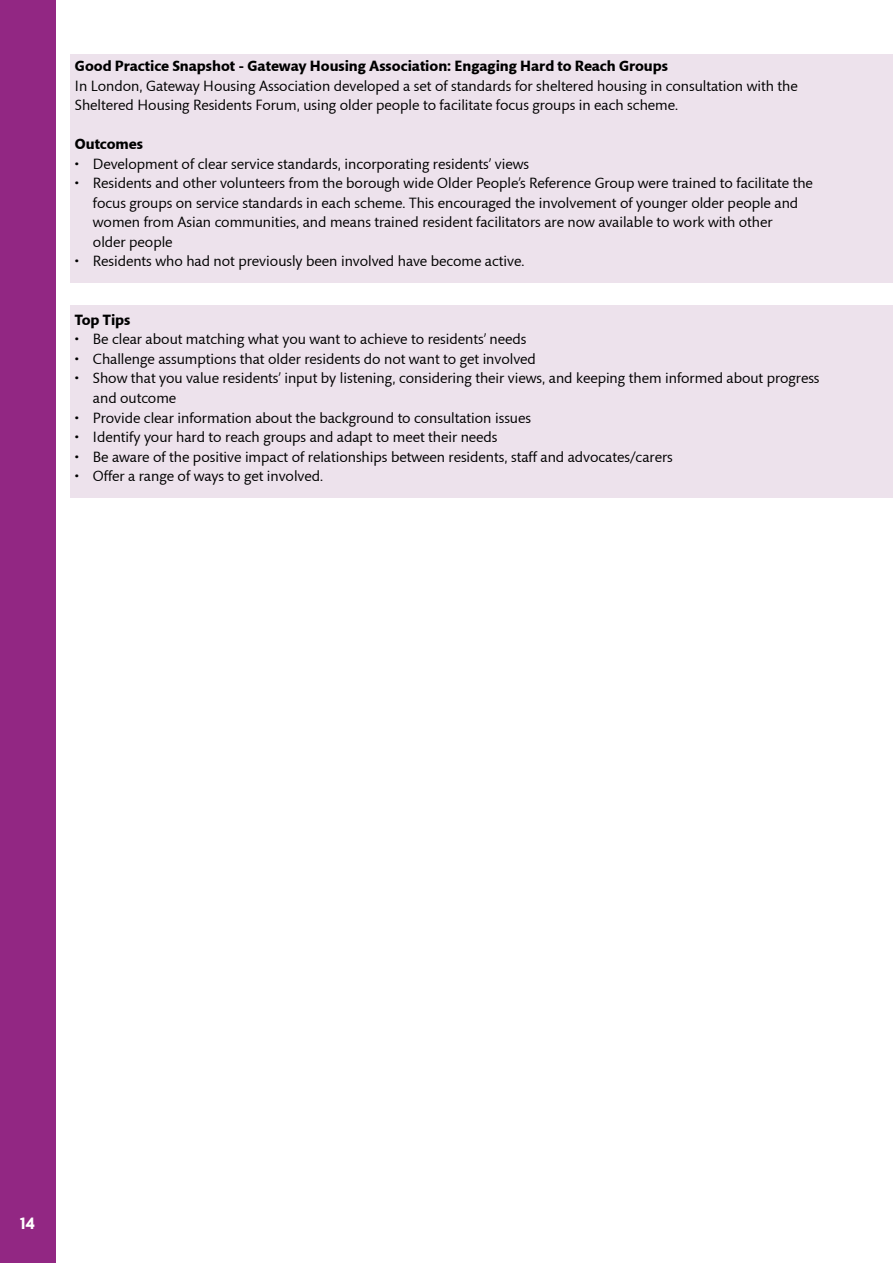
<style>
.page{position:relative;width:893px;height:1263px;background:#fff}
.page>*{position:absolute;margin:0;border:0;box-sizing:border-box;transform-origin:0 0}
.t1{font:15px/19.5px "Mundo Sans";color:#000}
.t2{font:700 15px "Mundo Sans";color:#000}
.t3{font:15px "Apex New PS Bold Proportional";color:#fff}
</style>
<div class="page">
<div style="left:70px;top:54px;width:823px;height:228px;background:#ede2ec"></div>
<div style="left:70px;top:305px;width:823px;height:192px;background:#ede2ec"></div>
<div style="left:0;top:0;width:55px;height:1263px;background:#922783"></div>
<p class="t2" style="left:75px;top:58px;width:594px">Good Practice Snapshot - Gateway Housing Association: Engaging Hard to Reach Groups</p>
<p class="t1" style="left:75px;top:77px;width:724px">In London, Gateway Housing Association developed a set of standards for sheltered housing in consultation with the<br>Sheltered Housing Residents Forum, using older people to facilitate focus groups in each scheme.</p>
<p class="t2" style="left:75px;top:136px;width:70px">Outcomes</p>
<p class="t1" style="left:75px;top:155px;width:456px">• Development of clear service standards, incorporating residents’ views</p>
<p class="t1" style="left:93px;top:174px;width:721px;text-indent:-18px">• Residents and other volunteers from the borough wide Older People’s Reference Group were trained to facilitate the focus groups on service standards in each scheme. This encouraged the involvement of younger older people and women from Asian communities, and means trained resident facilitators are now available to work with other<br>older people</p>
<p class="t1" style="left:75px;top:252px;width:451px">• Residents who had not previously been involved have become active.</p>
<p class="t2" style="left:75px;top:312px;width:57px">Top Tips</p>
<p class="t1" style="left:75px;top:330px;width:453px">• Be clear about matching what you want to achieve to residents’ needs</p>
<p class="t1" style="left:75px;top:350px;width:462px">• Challenge assumptions that older residents do not want to get involved</p>
<p class="t1" style="left:93px;top:369px;width:728px;text-indent:-18px">• Show that you value residents’ input by listening, considering their views, and keeping them informed about progress and outcome</p>
<p class="t1" style="left:75px;top:408px;width:458px">• Provide clear information about the background to consultation issues</p>
<p class="t1" style="left:75px;top:428px;width:424px">• Identify your hard to reach groups and adapt to meet their needs</p>
<p class="t1" style="left:75px;top:447px;width:599px">• Be aware of the positive impact of relationships between residents, staff and advocates/carers</p>
<p class="t1" style="left:75px;top:467px;width:250px">• Offer a range of ways to get involved.</p>
<p class="t3" style="left:20px;top:1215px;width:16px">14</p>
</div>
